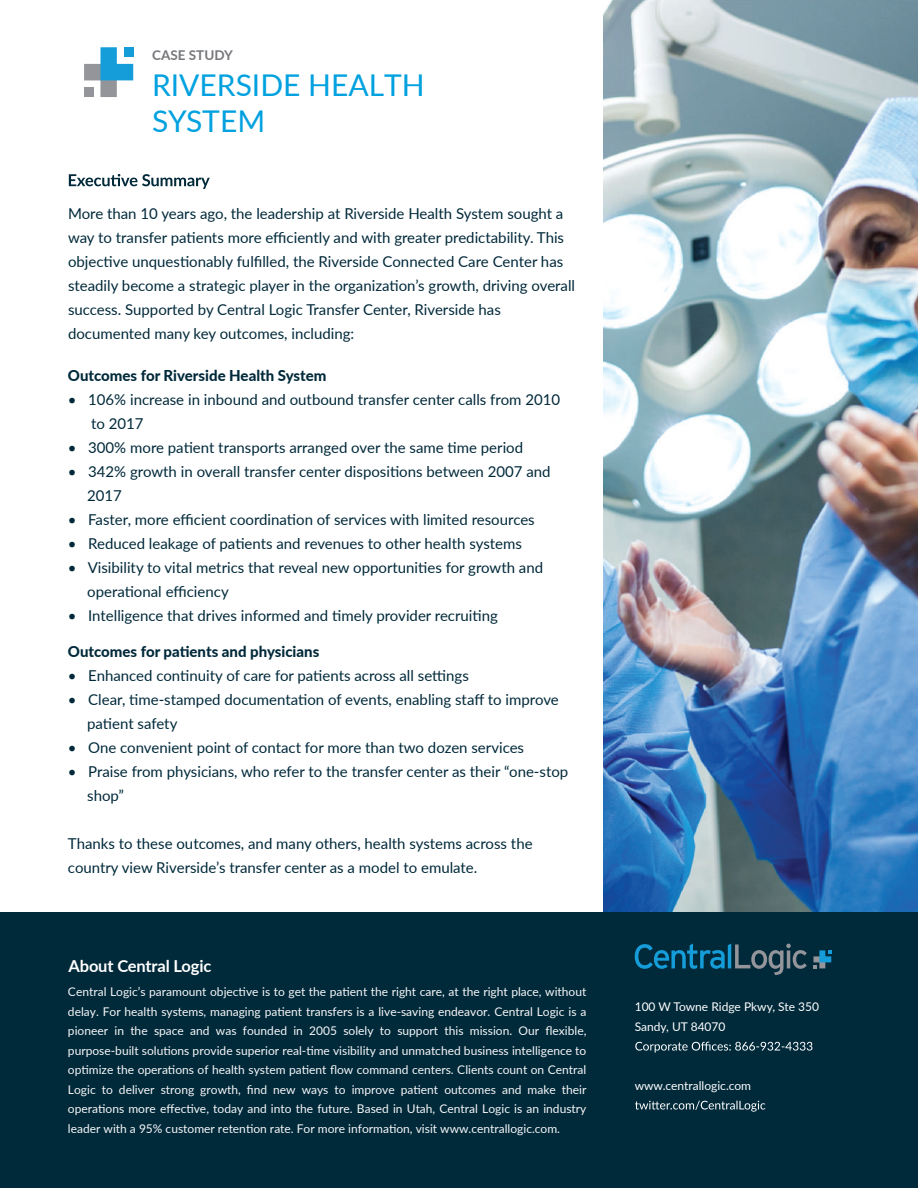
<style>
.page{position:relative;width:918px;height:1188px;background:#fff}
.page>*{position:absolute;margin:0;border:0;box-sizing:border-box;transform-origin:0 0}
.t1{font:30px/36px "Lato";color:#00a1df}
.t2{font:700 16.5px "Lato";letter-spacing:-.01em;color:#fff}
.t3{font:15px/24px "Lato";color:#00293a}
.t4{font:15px/18px "Myriad Pro";color:#f7f7f8}
.t5{font:800 15px "Lato";color:#00293a}
.t6{font:700 13.5px "Lato";color:#75777a}
.t7{font:12px/19.5px "Lato";color:#f7f7f8;text-align:justify}
.t8{font:12px/19.6px "Lato";color:#fff}
</style>
<div class="page">
<img style="left:603px;top:0;width:315px;height:912px">
<div style="left:0;top:912px;width:918px;height:276px;background:#00293a"></div>
<svg style="left:69px;top:174px;width:141px;height:15px"></svg>
<svg style="left:635px;top:1042px;width:177px;height:11px"></svg>
<svg style="left:635px;top:1101px;width:130px;height:11px"></svg>
<svg style="left:84px;top:47px;width:49px;height:50px"></svg>
<div style="left:84px;top:88px;width:9px;height:9px;background:#94959a"></div>
<div style="left:124px;top:47px;width:9px;height:10px;background:#159dd9"></div>
<svg style="left:635px;top:943px;width:172px;height:32px"></svg>
<svg style="left:813px;top:950px;width:18px;height:18px"></svg>
<p class="t6" style="left:152px;top:45px;width:82px">CASE STUDY</p>
<h1 class="t1" style="left:152px;top:66px;width:274px">RIVERSIDE HEALTH<br>SYSTEM</h1>
<p class="t3" style="left:68px;top:200px;width:509px">More than 10 years ago, the leadership at Riverside Health System sought a way to transfer patients more efficiently and with greater predictability. This objective unquestionably fulfilled, the Riverside Connected Care Center has steadily become a strategic player in the organization’s growth, driving overall success. Supported by Central Logic Transfer Center, Riverside has documented many key outcomes, including:</p>
<p class="t5" style="left:68px;top:365px;width:260px">Outcomes for Riverside Health System</p>
<p class="t3" style="left:91px;top:387px;width:471px;text-indent:-23px">• 106% increase in inbound and outbound transfer center calls from 2010 to 2017</p>
<p class="t3" style="left:68px;top:435px;width:457px">• 300% more patient transports arranged over the same time period</p>
<p class="t3" style="left:87px;top:459px;width:465px;text-indent:-19px">• 342% growth in overall transfer center dispositions between 2007 and<br>2017</p>
<p class="t3" style="left:68px;top:507px;width:468px">• Faster, more efficient coordination of services with limited resources</p>
<p class="t3" style="left:68px;top:531px;width:455px">• Reduced leakage of patients and revenues to other health systems</p>
<p class="t3" style="left:87px;top:555px;width:457px;text-indent:-19px">• Visibility to vital metrics that reveal new opportunities for growth and operational efficiency</p>
<p class="t3" style="left:68px;top:603px;width:431px">• Intelligence that drives informed and timely provider recruiting</p>
<p class="t5" style="left:68px;top:641px;width:253px">Outcomes for patients and physicians</p>
<p class="t3" style="left:68px;top:663px;width:402px">• Enhanced continuity of care for patients across all settings</p>
<p class="t3" style="left:87px;top:687px;width:473px;text-indent:-19px">• Clear, time-stamped documentation of events, enabling staff to improve patient safety</p>
<p class="t3" style="left:68px;top:735px;width:458px">• One convenient point of contact for more than two dozen services</p>
<p class="t3" style="left:87px;top:759px;width:483px;text-indent:-19px">• Praise from physicians, who refer to the transfer center as their “one-stop shop”</p>
<p class="t3" style="left:68px;top:831px;width:466px">Thanks to these outcomes, and many others, health systems across the country view Riverside’s transfer center as a model to emulate.</p>
<p class="t2" style="left:69px;top:954px;width:144px">About Central Logic</p>
<p class="t7" style="left:68px;top:982px;width:520px">Central Logic’s paramount objective is to get the patient the right care, at the right place, without delay. For health systems, managing patient transfers is a live-saving endeavor. Central Logic is a pioneer in the space and was founded in 2005 solely to support this mission. Our flexible, purpose-built solutions provide superior real-time visibility and unmatched business intelligence to optimize the operations of health system patient flow command centers. Clients count on Central Logic to deliver strong growth, find new ways to improve patient outcomes and make their operations more effective, today and into the future. Based in Utah, Central Logic is an industry leader with a 95% customer retention rate. For more information, visit www.centrallogic.com.</p>
<p class="t4" style="left:96px;top:988px;width:488px">nibh euismod tincidunt ut laoreet dolore magna aliquam erat volutpat. Ut wisi enim ad minim veniam, quis nostrud exerci tation ullamcorper suscipit lobortis nisl ut aliquip ex ea commodo consequat. Duis autem vel eum iriure dolor in hendrerit in vulputate velit esse molestie consequat, vel illum dolore eu feugiat nulla facilisis at vero eros et accumsan et iusto odio dignissim qui blandit praesent luptatum zzril delenit augue duis dolore te feugait nulla facilisi.</p>
<p class="t4" style="left:96px;top:1126px;width:485px">Lorem ipsum dolor sit amet, cons ectetuer adipiscing elit, sed diam nonummy</p>
<p class="t8" style="left:635px;top:997px;width:186px">100 W Towne Ridge Pkwy, Ste 350<br>Sandy, UT 84070</p>
<p class="t8" style="left:635px;top:1075px;width:118px">www.centrallogic.com</p>
</div>
